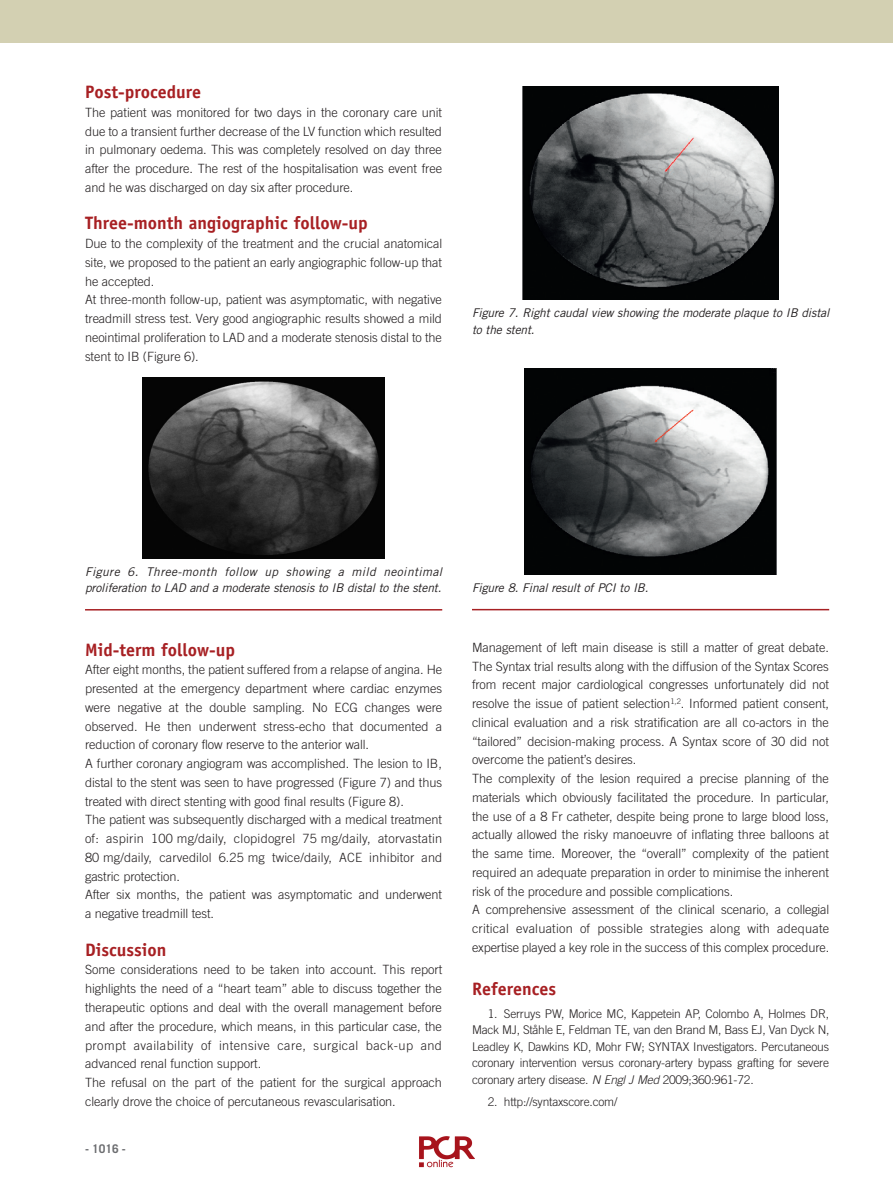
<style>
.page{position:relative;width:893px;height:1191px;background:#fff}
.page>*{position:absolute;margin:0;border:0;box-sizing:border-box;transform-origin:0 0}
.t1{font:700 18px "Officina Sans Std";color:#a72023}
.t2{font:300 12.75px/18.8px "Trade Gothic LT Std";letter-spacing:-.005em;color:#231f20}
.t3{font:300 12px/16.5px "Trade Gothic LT Std";letter-spacing:-.015em;color:#231f20;text-align:justify}
.t4{font:italic 12px/16.5px "Trade Gothic LT Std";letter-spacing:-.01em;color:#231f20}
.t5{font:700 12px "Trade Gothic LT Std";color:#6c6d70}
.s1{font-style:italic}
</style>
<div class="page">
<img style="left:419px;top:1136px;width:56px;height:32px">
<svg style="left:85px;top:377px;width:726px;height:234px"></svg>
<div style="left:0;top:0;width:893px;height:43px;background:#d3d0b2"></div>
<hr style="left:85px;top:609px;width:357px;height:1px;background:#a72023">
<img style="left:143px;top:377px;width:241px;height:181px">
<img style="left:522px;top:86px;width:257px;height:214px">
<img style="left:524px;top:368px;width:253px;height:207px">
<hr style="left:472px;top:609px;width:357px;height:1px;background:#a72023">
<h1 class="t1" style="left:85px;top:85px;width:118px">Post-procedure</h1>
<p class="t2" style="left:85px;top:104px;width:359px;text-align:justify">The patient was monitored for two days in the coronary care unit due to a transient further decrease of the LV function which resulted in pulmonary oedema. This was completely resolved on day three after the procedure. The rest of the hospitalisation was event free and he was discharged on day six after procedure.</p>
<h1 class="t1" style="left:85px;top:216px;width:284px">Three-month angiographic follow-up</h1>
<p class="t2" style="left:85px;top:235px;width:359px">Due to the complexity of the treatment and the crucial anatomical site, we proposed to the patient an early angiographic follow-up that he accepted.<br>At three-month follow-up, patient was asymptomatic, with negative treadmill stress test. Very good angiographic results showed a mild neointimal proliferation to LAD and a moderate stenosis distal to the stent to IB (Figure 6).</p>
<p class="t4" style="left:472px;top:306px;width:359px">Figure 7. Right caudal view showing the moderate plaque to IB distal to the stent.</p>
<p class="t4" style="left:85px;top:564px;width:359px">Figure 6. Three-month follow up showing a mild neointimal proliferation to LAD and a moderate stenosis to IB distal to the stent.</p>
<h1 class="t1" style="left:85px;top:642px;width:152px">Mid-term follow-up</h1>
<p class="t2" style="left:85px;top:661px;width:359px">After eight months, the patient suffered from a relapse of angina. He presented at the emergency department where cardiac enzymes were negative at the double sampling. No ECG changes were observed. He then underwent stress-echo that documented a reduction of coronary flow reserve to the anterior wall.<br>A further coronary angiogram was accomplished. The lesion to IB, distal to the stent was seen to have progressed (Figure 7) and thus treated with direct stenting with good final results (Figure 8).<br>The patient was subsequently discharged with a medical treatment of: aspirin 100 mg/daily, clopidogrel 75 mg/daily, atorvastatin 80 mg/daily, carvedilol 6.25 mg twice/daily, ACE inhibitor and gastric protection.<br>After six months, the patient was asymptomatic and underwent a negative treadmill test.</p>
<h1 class="t1" style="left:85px;top:942px;width:83px">Discussion</h1>
<p class="t2" style="left:85px;top:961px;width:359px">Some considerations need to be taken into account. This report highlights the need of a “heart team” able to discuss together the therapeutic options and deal with the overall management before and after the procedure, which means, in this particular case, the prompt availability of intensive care, surgical back-up and advanced renal function support.<br>The refusal on the part of the patient for the surgical approach clearly drove the choice of percutaneous revascularisation.</p>
<p class="t5" style="left:85px;top:1143px;width:42px">- 1016 -</p>
<p class="t4" style="left:472px;top:580px;width:178px">Figure 8. Final result of PCI to IB.</p>
<p class="t2" style="left:472px;top:638px;width:359px">Management of left main disease is still a matter of great debate.<br>The Syntax trial results along with the diffusion of the Syntax Scores from recent major cardiological congresses unfortunately did not resolve the issue of patient selection<sup>1,2</sup>. Informed patient consent, clinical evaluation and a risk stratification are all co-actors in the “tailored” decision-making process. A Syntax score of 30 did not overcome the patient’s desires.<br>The complexity of the lesion required a precise planning of the materials which obviously facilitated the procedure. In particular, the use of a 8 Fr catheter, despite being prone to large blood loss, actually allowed the risky manoeuvre of inflating three balloons at the same time. Moreover, the “overall” complexity of the patient required an adequate preparation in order to minimise the inherent risk of the procedure and possible complications.<br>A comprehensive assessment of the clinical scenario, a collegial critical evaluation of possible strategies along with adequate expertise played a key role in the success of this complex procedure.</p>
<h1 class="t1" style="left:472px;top:981px;width:86px">References</h1>
<p class="t3" style="left:472px;top:1005px;width:359px;text-indent:16px">1. Serruys PW, Morice MC, Kappetein AP, Colombo A, Holmes DR, Mack MJ, Ståhle E, Feldman TE, van den Brand M, Bass EJ, Van Dyck N, Leadley K, Dawkins KD, Mohr FW; SYNTAX Investigators. Percutaneous coronary intervention versus coronary-artery bypass grafting for severe coronary artery disease. <span class="s1">N Engl J Med</span> 2009;360:961-72.</p>
<p class="t3" style="left:488px;top:1094px;width:131px">2. http://syntaxscore.com/</p>
</div>
